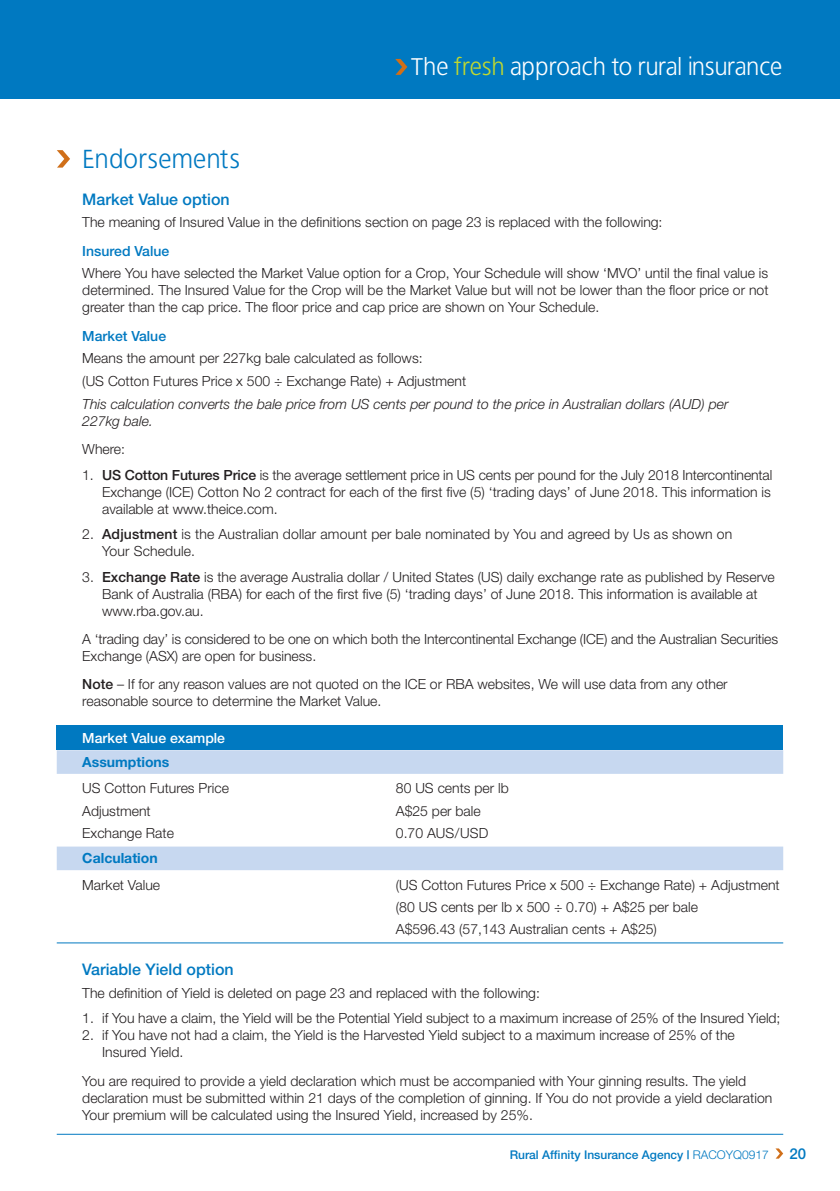
<style>
.page{position:relative;width:840px;height:1191px;background:#fff}
.page>*{position:absolute;margin:0;border:0;box-sizing:border-box;transform-origin:0 0}
.t1{font:26px "Bastardus Sans";color:#0079c1}
.t2{font:24px "Bastardus Sans";color:#fff}
.t3{font:500 16px "Helvetica Neue";color:#0079c1}
.t4{font:500 15px "Helvetica Neue";color:#0079c1}
.t5{font:300 14px/17px "Helvetica Neue";color:#231f20}
.t6{font:italic 300 14px/17px "Helvetica Neue";color:#231f20}
.t7{font:500 14px "Helvetica Neue";color:#0079c1}
.t8{font:700 14px "Helvetica Neue";color:#0079c1}
.t9{font:500 14px "Helvetica Neue";color:#fff}
.t10{font:500 12px "Helvetica Neue";color:#0079c1}
.s1{color:#c1d82f}
.s2{font-weight:500}
.s3{font-weight:700}
.s4{font-weight:300}
</style>
<div class="page">
<div style="left:0;top:0;width:839px;height:98px;background:#0079c1"></div>
<svg style="left:775px;top:1148px;width:7px;height:10px"></svg>
<hr style="left:57px;top:1133px;width:725px;height:1px;background:#0079c1">
<svg style="left:395px;top:59px;width:12px;height:16px"></svg>
<svg style="left:57px;top:150px;width:13px;height:18px"></svg>
<div style="left:57px;top:725px;width:725px;height:25px;background:#0079c1"></div>
<svg style="left:57px;top:750px;width:725px;height:120px"></svg>
<hr style="left:57px;top:942px;width:725px;height:1px;background:#0079c1">
<h2 class="t2" style="left:411px;top:55px;width:372px">The <span class="s1">fresh</span> approach to rural insurance</h2>
<h1 class="t1" style="left:82px;top:146px;width:159px">Endorsements</h1>
<p class="t3" style="left:82px;top:193px;width:149px">Market Value option</p>
<p class="t5" style="left:82px;top:215px;width:581px">The meaning of Insured Value in the definitions section on page 23 is replaced with the following:</p>
<p class="t7" style="left:82px;top:246px;width:88px">Insured Value</p>
<p class="t5" style="left:82px;top:266px;width:687px;text-align:justify">Where You have selected the Market Value option for a Crop, Your Schedule will show ‘MVO’ until the final value is determined. The Insured Value for the Crop will be the Market Value but will not be lower than the floor price or not greater than the cap price. The floor price and cap price are shown on Your Schedule.</p>
<p class="t7" style="left:82px;top:331px;width:85px">Market Value</p>
<p class="t5" style="left:82px;top:348px;width:385px;line-height:22.6px">Means the amount per 227kg bale calculated as follows:<br>(US Cotton Futures Price x 500 ÷ Exchange Rate) + Adjustment</p>
<p class="t6" style="left:82px;top:396px;width:647px">This calculation converts the bale price from US cents per pound to the price in Australian dollars (AUD) per<br>227kg bale.</p>
<p class="t5" style="left:82px;top:442px;width:44px">Where:</p>
<p class="t5" style="left:102px;top:467px;width:671px;text-align:justify;text-indent:-20px">1. <span class="s2">US Cotton Futures Price</span> is the average settlement price in US cents per pound for the July 2018 Intercontinental Exchange (ICE) Cotton No 2 contract for each of the first five (5) ‘trading days’ of June 2018. This information is available at www.theice.com.</p>
<p class="t5" style="left:102px;top:527px;width:631px;text-indent:-20px">2. <span class="s2">Adjustment</span> is the Australian dollar amount per bale nominated by You and agreed by Us as shown on<br>Your Schedule.</p>
<p class="t5" style="left:102px;top:569px;width:673px;text-indent:-20px">3. <span class="s2">Exchange Rate</span> is the average Australia dollar / United States (US) daily exchange rate as published by Reserve<br>Bank of Australia (RBA) for each of the first five (5) ‘trading days’ of June 2018. This information is available at www.rba.gov.au.</p>
<p class="t5" style="left:82px;top:632px;width:697px">A ‘trading day’ is considered to be one on which both the Intercontinental Exchange (ICE) and the Australian Securities<br>Exchange (ASX) are open for business.</p>
<p class="t5" style="left:82px;top:677px;width:646px"><span class="s2">Note</span> – If for any reason values are not quoted on the ICE or RBA websites, We will use data from any other reasonable source to determine the Market Value.</p>
<p class="t9" style="left:82px;top:733px;width:144px">Market Value example</p>
<p class="t8" style="left:82px;top:757px;width:89px">Assumptions</p>
<p class="t5" style="left:82px;top:781px;width:148px">US Cotton Futures Price</p>
<p class="t5" style="left:395px;top:781px;width:114px">80 US cents per lb</p>
<p class="t5" style="left:82px;top:803px;width:70px">Adjustment</p>
<p class="t5" style="left:395px;top:803px;width:86px">A$25 per bale</p>
<p class="t5" style="left:82px;top:826px;width:93px">Exchange Rate</p>
<p class="t5" style="left:395px;top:826px;width:94px">0.70 AUS/USD</p>
<p class="t8" style="left:82px;top:853px;width:77px">Calculation</p>
<p class="t5" style="left:82px;top:877px;width:79px">Market Value</p>
<p class="t5" style="left:395px;top:875px;width:385px;line-height:22.4px">(US Cotton Futures Price x 500 ÷ Exchange Rate) + Adjustment (80 US cents per lb x 500 ÷ 0.70) + A$25 per bale<br>A$596.43 (57,143 Australian cents + A$25)</p>
<p class="t3" style="left:82px;top:963px;width:153px">Variable Yield option</p>
<p class="t5" style="left:82px;top:985px;width:459px">The definition of Yield is deleted on page 23 and replaced with the following:</p>
<p class="t5" style="left:82px;top:1011px;width:699px">1. if You have a claim, the Yield will be the Potential Yield subject to a maximum increase of 25% of the Insured Yield;</p>
<p class="t5" style="left:102px;top:1028px;width:634px;text-indent:-20px">2. if You have not had a claim, the Yield is the Harvested Yield subject to a maximum increase of 25% of the<br>Insured Yield.</p>
<p class="t5" style="left:82px;top:1073px;width:691px">You are required to provide a yield declaration which must be accompanied with Your ginning results. The yield declaration must be submitted within 21 days of the completion of ginning. If You do not provide a yield declaration<br>Your premium will be calculated using the Insured Yield, increased by 25%.</p>
<p class="t10" style="left:509px;top:1150px;width:260px">Rural Affinity Insurance Agency <span class="s3">|</span> <span class="s4">RACOYQ0917</span></p>
<p class="t4" style="left:789px;top:1148px;width:18px">20</p>
</div>
